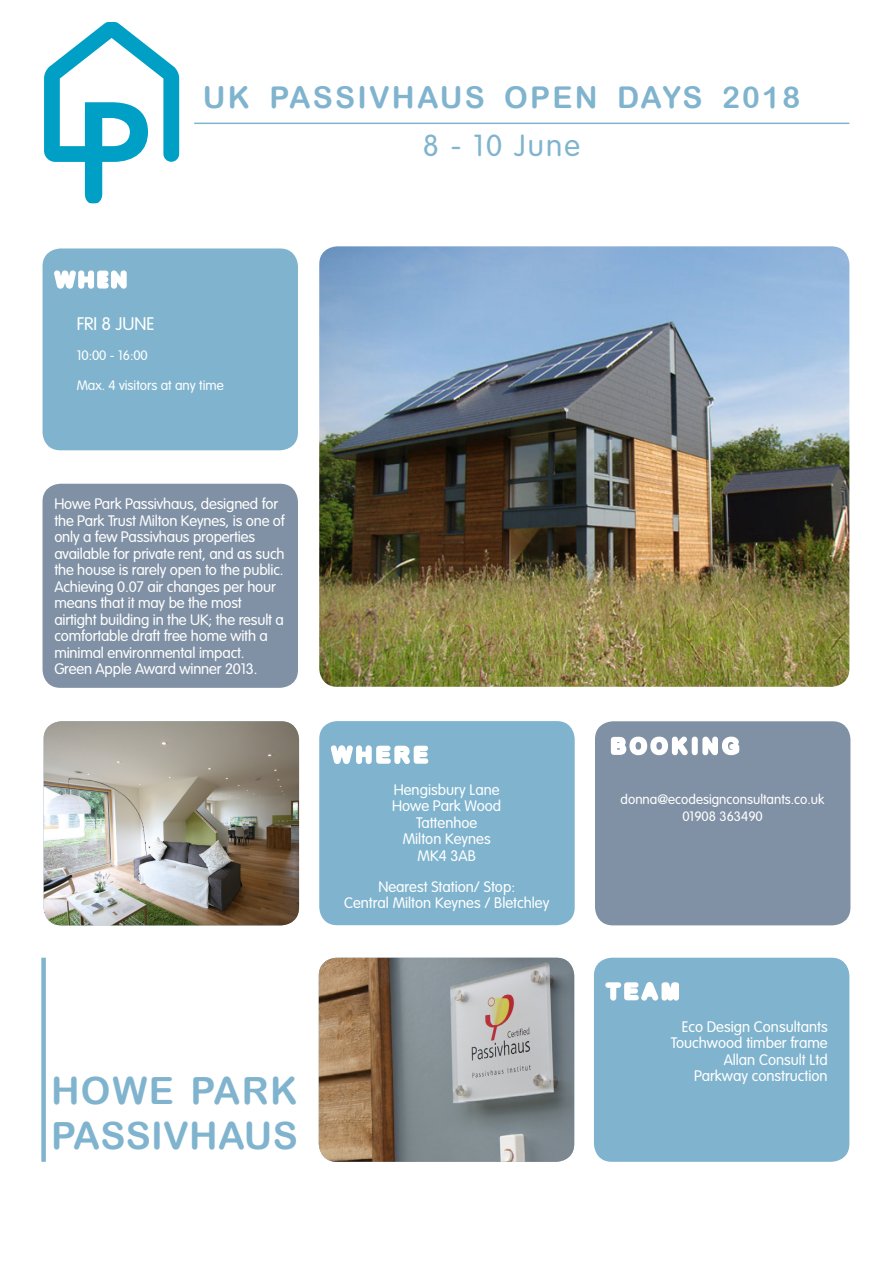
<style>
.page{position:relative;width:893px;height:1263px;background:#fff}
.page>*{position:absolute;margin:0;border:0;box-sizing:border-box;transform-origin:0 0}
.t1{font:37.5px/45px "Arial Rounded MT Bold";letter-spacing:.01em;color:#80b4ce}
.t2{font:30px "Arial Rounded MT Bold";letter-spacing:.075em;color:#80b4ce}
.t3{font:300 30px "VAG Rounded Std";letter-spacing:.075em;color:#80b4ce}
.t4{font:300 18px "VAG Rounded Std";color:#fff}
.t5{font:300 15px/16.5px "VAG Rounded Std";letter-spacing:-.01em;color:#fff;text-align:center}
.t6{font:300 13.5px/16.5px "VAG Rounded Std";color:#fff;text-align:center}
</style>
<div class="page">
<svg style="left:44px;top:24px;width:135px;height:178px"></svg>
<hr style="left:194px;top:123px;width:655px;height:1px;background:#80b4ce">
<img style="left:319px;top:958px;width:255px;height:204px">
<div style="left:43px;top:248px;width:255px;height:202px;background:#80b4ce;border-radius:18px"></div>
<div style="left:41px;top:958px;width:5px;height:204px;background:#80b4ce"></div>
<img style="left:44px;top:721px;width:255px;height:204px">
<img style="left:319px;top:246px;width:530px;height:441px">
<div style="left:319px;top:721px;width:256px;height:204px;background:#80b4ce;border-radius:18px"></div>
<svg style="left:330px;top:745px;width:99px;height:19px"></svg>
<div style="left:43px;top:484px;width:255px;height:204px;background:#8091a5;border-radius:18px"></div>
<svg style="left:52px;top:248px;width:77px;height:41px"></svg>
<div style="left:595px;top:721px;width:255px;height:204px;background:#8091a5;border-radius:18px"></div>
<svg style="left:610px;top:736px;width:130px;height:20px"></svg>
<div style="left:594px;top:958px;width:255px;height:204px;background:#80b4ce;border-radius:18px"></div>
<svg style="left:605px;top:982px;width:74px;height:19px"></svg>
<h2 class="t2" style="left:203px;top:79px;width:599px">UK PASSIVHAUS OPEN DAYS 2018</h2>
<h2 class="t3" style="left:423px;top:128px;width:159px">8 - 10 June</h2>
<p class="t4" style="left:77px;top:314px;width:79px">FRI 8 JUNE</p>
<p class="t6" style="left:77px;top:348px;width:73px">10:00 - 16:00</p>
<p class="t6" style="left:77px;top:378px;width:149px">Max. 4 visitors at any time</p>
<p class="t5" style="left:54px;top:496px;width:232px;text-align:left">Howe Park Passivhaus, designed for the Park Trust Milton Keynes, is one of only a few Passivhaus properties available for private rent, and as such the house is rarely open to the public.<br>Achieving 0.07 air changes per hour means that it may be the most airtight building in the UK; the result a comfortable draft free home with a minimal environmental impact.<br>Green Apple Award winner 2013.</p>
<p class="t5" style="left:392px;top:782px;width:111px">Hengisbury Lane<br>Howe Park Wood<br>Tattenhoe<br>Milton Keynes<br>MK4 3AB</p>
<p class="t5" style="left:344px;top:879px;width:207px">Nearest Station/ Stop:<br>Central Milton Keynes / Bletchley</p>
<h1 class="t1" style="left:51px;top:1068px;width:248px">HOWE PARK<br>PASSIVHAUS</h1>
<p class="t6" style="left:621px;top:792px;width:205px">donna@ecodesignconsultants.co.uk<br>01908 363490</p>
<p class="t5" style="left:671px;top:1019px;width:158px;text-align:right">Eco Design Consultants<br>Touchwood timber frame<br>Allan Consult Ltd<br>Parkway construction</p>
</div>
